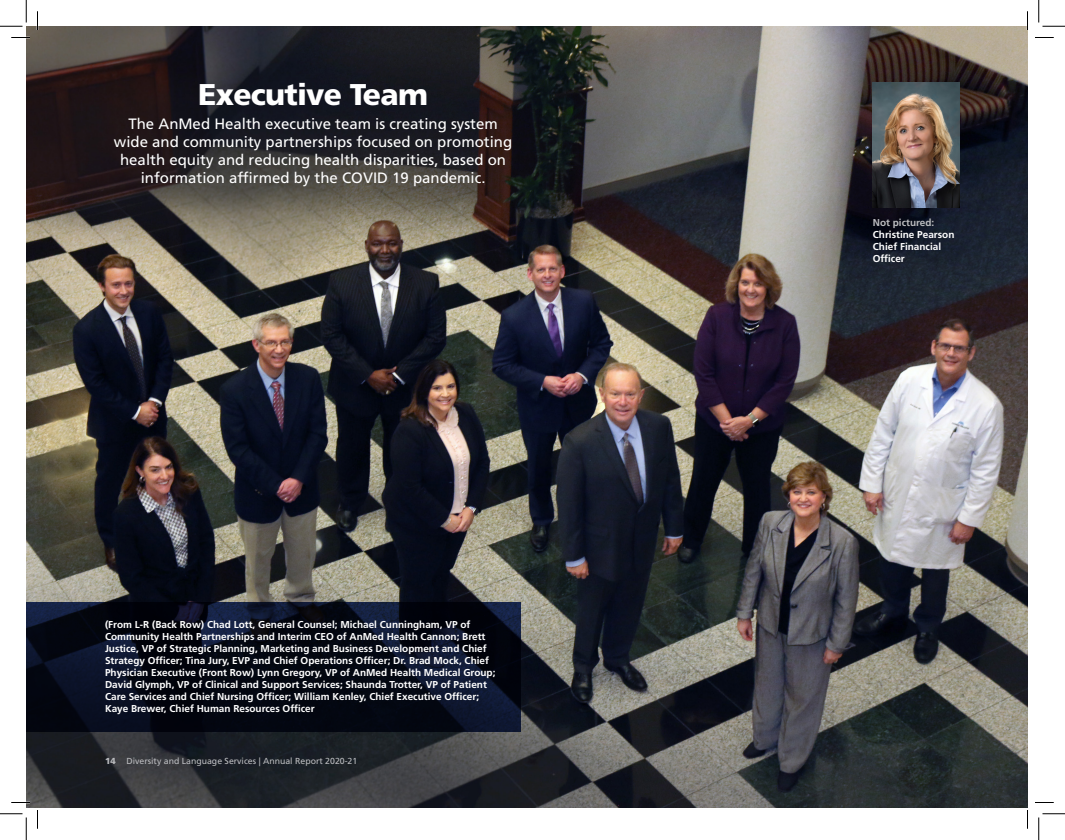
<style>
.page{position:relative;width:1065px;height:840px;background:#fff}
.page>*{position:absolute;margin:0;border:0;box-sizing:border-box;transform-origin:0 0}
.t1{font:900 30px "Frutiger LT Std";letter-spacing:-.025em;color:#fff}
.t2{font:15px/18px "Frutiger LT Std";color:#fff;text-align:center}
.t3{font:700 10px/12px "Frutiger LT Std";color:#fff}
.t4{font:700 10px "Frutiger LT Std";color:#bcbdc0}
.t5{font:8.75px "Frutiger LT Std";color:#bcbdc0}
.s1{font-weight:900}
</style>
<div class="page">
<img style="left:26px;top:26px;width:1002px;height:782px">
<img style="left:873px;top:83px;width:87px;height:125px">
<svg style="left:26px;top:603px;width:495px;height:129px;background:#060b19"></svg>
<svg style="left:11px;top:37px;width:19px;height:1px"></svg>
<svg style="left:1035px;top:37px;width:19px;height:1px"></svg>
<svg style="left:11px;top:802px;width:19px;height:1px"></svg>
<svg style="left:1035px;top:802px;width:19px;height:1px"></svg>
<svg style="left:37px;top:11px;width:1px;height:19px"></svg>
<svg style="left:37px;top:810px;width:1px;height:19px"></svg>
<svg style="left:1027px;top:11px;width:1px;height:19px"></svg>
<svg style="left:1027px;top:810px;width:1px;height:19px"></svg>
<svg style="left:0;top:0;width:27px;height:27px"></svg>
<svg style="left:0;top:814px;width:27px;height:26px"></svg>
<svg style="left:1039px;top:0;width:26px;height:27px"></svg>
<svg style="left:1039px;top:814px;width:26px;height:26px"></svg>
<p class="t1" style="left:198px;top:76px;width:231px">Executive Team</p>
<p class="t2" style="left:114px;top:114px;width:400px">The AnMed Health executive team is creating system wide and community partnerships focused on promoting health equity and reducing health disparities, based on information affirmed by the COVID 19 pandemic.</p>
<p class="t3" style="left:105px;top:618px;width:392px">(From L-R (Back Row) Chad Lott, General Counsel; Michael Cunningham, VP of Community Health Partnerships and Interim CEO of AnMed Health Cannon; Brett Justice, VP of Strategic Planning, Marketing and Business Development and Chief Strategy Officer; Tina Jury, EVP and Chief Operations Officer; Dr. Brad Mock, Chief Physician Executive (Front Row) Lynn Gregory, VP of AnMed Health Medical Group; David Glymph, VP of Clinical and Support Services; Shaunda Trotter, VP of Patient Care Services and Chief Nursing Officer; William Kenley, Chief Executive Officer; Kaye Brewer, Chief Human Resources Officer</p>
<p class="t5" style="left:105px;top:756px;width:254px"><span class="s1">14</span> Diversity and Language Services | Annual Report 2020-21</p>
<p class="t4" style="left:873px;top:217px;width:63px">Not pictured:</p>
<p class="t3" style="left:873px;top:229px;width:83px">Christine Pearson</p>
<p class="t3" style="left:873px;top:241px;width:70px">Chief Financial<br>Officer</p>
</div>
